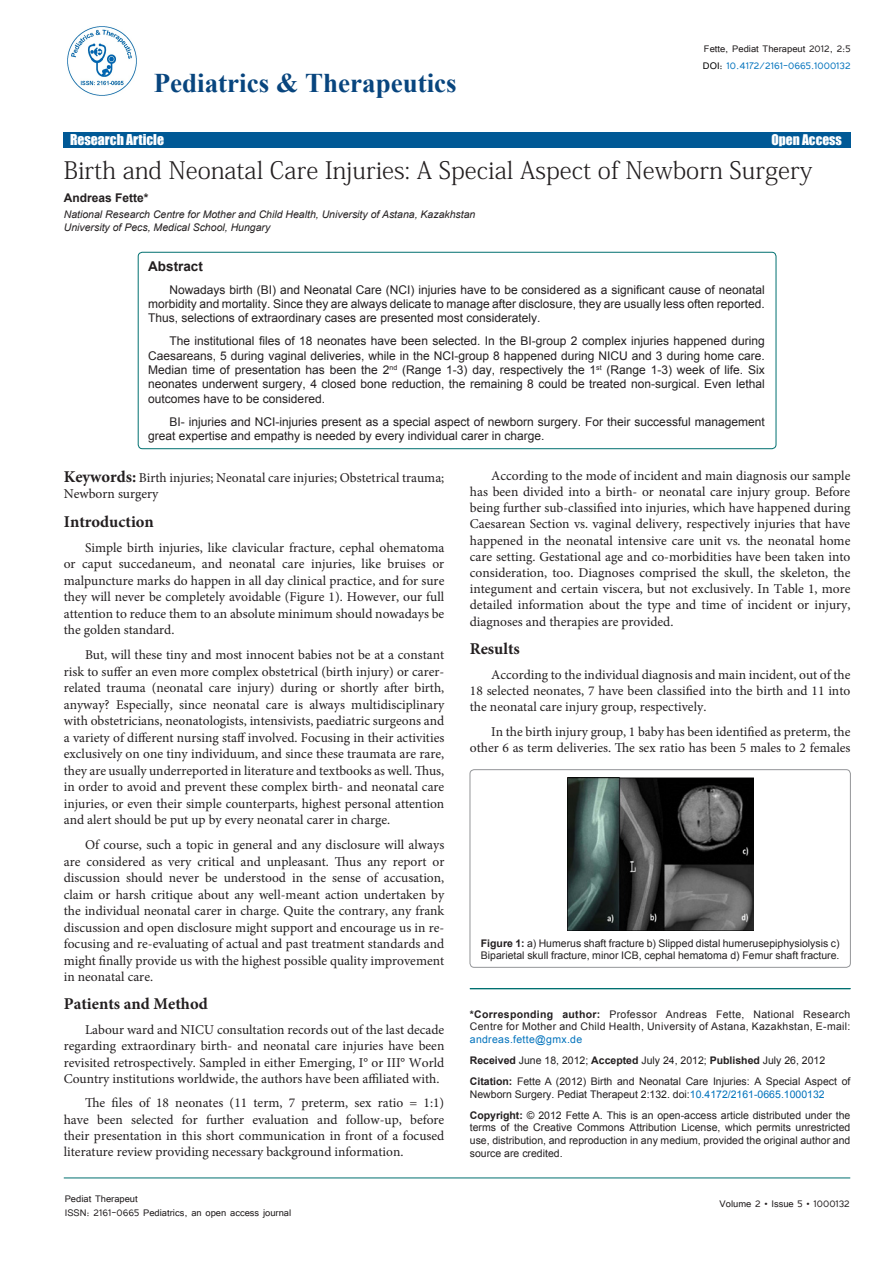
<style>
.page{position:relative;width:893px;height:1263px;background:#fff}
.page>*{position:absolute;margin:0;border:0;box-sizing:border-box;transform-origin:0 0}
.t1{font:700 27px "Times New Roman";color:#08457e}
.t2{font:24px "Adobe Fangsong Std";color:#231f20}
.List_Paragraph{font:700 16.5px "Minion Pro";color:#231f20}
.t3{font:13.8px "Impact";color:#fff}
.List_Paragraph-2{font:13.5px/16.5px "Minion Pro";color:#231f20;text-align:justify}
.t4{font:13.5px "Impact";color:#fff}
.t5{font:700 13.5px "Arial";color:#231f20}
.t6{font:12px/14.4px "Arial";color:#231f20;text-align:justify}
.t7{font:12px/16.6px "Tunga";color:#231f20}
.t8{font:700 12px "Arial";color:#231f20}
.t9{font:10.5px/12.6px "Arial";color:#231f20;text-align:justify}
.t10{font:italic 10.5px "Arial";color:#231f20}
.s1{color:#000}
.s2{color:#0072bc}
.s3{font-weight:700;font-size:16.5px}
.s4{font-weight:700}
</style>
<div class="page">
<div style="left:64px;top:132px;width:787px;height:15px;background:#005996"></div>
<hr style="left:64px;top:1178px;width:786px;height:1px;background:#007070">
<div style="left:138px;top:252px;width:638px;height:197px;border:1px solid #007070;border-radius:4px"></div>
<hr style="left:470px;top:988px;width:380px;height:1px;background:#007070">
<img style="left:567px;top:778px;width:186px;height:153px">
<div style="left:470px;top:770px;width:380px;height:197px;border:1px solid #939598;border-radius:4px"></div>
<img style="left:67px;top:26px;width:70px;height:70px">
<h1 class="t1" style="left:154px;top:64px;width:304px">Pediatrics &amp; Therapeutics</h1>
<p class="t7" style="left:703px;top:40px;width:149px">Fette, Pediat Therapeut 2012, 2:5<br><span class="s1">DOI:</span> <span class="s2">10.4172/2161-0665.1000132</span></p>
<p class="t3" style="left:70px;top:129px;width:96px">Research Article</p>
<p class="t4" style="left:771px;top:129px;width:72px">Open Access</p>
<p class="t2" style="left:64px;top:155px;width:750px">Birth and Neonatal Care Injuries: A Special Aspect of Newborn Surgery</p>
<p class="t8" style="left:64px;top:189px;width:86px">Andreas Fette*</p>
<p class="t10" style="left:64px;top:208px;width:413px">National Research Centre for Mother and Child Health, University of Astana, Kazakhstan</p>
<p class="t10" style="left:64px;top:220px;width:208px">University of Pecs, Medical School, Hungary</p>
<p class="t5" style="left:148px;top:257px;width:56px">Abstract</p>
<p class="t6" style="left:148px;top:282px;width:618px;text-indent:21px">Nowadays birth (BI) and Neonatal Care (NCI) injuries have to be considered as a significant cause of neonatal morbidity and mortality. Since they are always delicate to manage after disclosure, they are usually less often reported.<br>Thus, selections of extraordinary cases are presented most considerately.</p>
<p class="t6" style="left:148px;top:334px;width:618px;text-indent:21px">The institutional files of 18 neonates have been selected. In the BI-group 2 complex injuries happened during Caesareans, 5 during vaginal deliveries, while in the NCI-group 8 happened during NICU and 3 during home care.<br>Median time of presentation has been the 2<sup>nd</sup> (Range 1-3) day, respectively the 1<sup>st</sup> (Range 1-3) week of life. Six neonates underwent surgery, 4 closed bone reduction, the remaining 8 could be treated non-surgical. Even lethal outcomes have to be considered.</p>
<p class="t6" style="left:148px;top:414px;width:618px;text-indent:21px">BI- injuries and NCI-injuries present as a special aspect of newborn surgery. For their successful management great expertise and empathy is needed by every individual carer in charge.</p>
<p class="List_Paragraph-2" style="left:64px;top:470px;width:382px"><span class="s3">Keywords:</span> Birth injuries; Neonatal care injuries; Obstetrical trauma;<br>Newborn surgery</p>
<p class="List_Paragraph" style="left:64px;top:510px;width:92px">Introduction</p>
<p class="List_Paragraph-2" style="left:64px;top:539px;width:382px;text-indent:21px">Simple birth injuries, like clavicular fracture, cephal ohematoma or caput succedaneum, and neonatal care injuries, like bruises or malpuncture marks do happen in all day clinical practice, and for sure they will never be completely avoidable (Figure 1). However, our full attention to reduce them to an absolute minimum should nowadays be the golden standard.</p>
<p class="List_Paragraph-2" style="left:64px;top:646px;width:382px;text-indent:21px">But, will these tiny and most innocent babies not be at a constant risk to suffer an even more complex obstetrical (birth injury) or carer&shy;related trauma (neonatal care injury) during or shortly after birth, anyway? Especially, since neonatal care is always multidisciplinary with obstetricians, neonatologists, intensivists, paediatric surgeons and a variety of different nursing staff involved. Focusing in their activities exclusively on one tiny individuum, and since these traumata are rare, they are usually underreported in literature and textbooks as well. Thus, in order to avoid and prevent these complex birth- and neonatal care injuries, or even their simple counterparts, highest personal attention and alert should be put up by every neonatal carer in charge.</p>
<p class="List_Paragraph-2" style="left:64px;top:836px;width:382px;text-indent:21px">Of course, such a topic in general and any disclosure will always are considered as very critical and unpleasant. Thus any report or discussion should never be understood in the sense of accusation, claim or harsh critique about any well-meant action undertaken by the individual neonatal carer in charge. Quite the contrary, any frank discussion and open disclosure might support and encourage us in re&shy;focusing and re-evaluating of actual and past treatment standards and might finally provide us with the highest possible quality improvement in neonatal care.</p>
<p class="List_Paragraph" style="left:64px;top:992px;width:145px">Patients and Method</p>
<p class="List_Paragraph-2" style="left:64px;top:1022px;width:382px;text-indent:21px">Labour ward and NICU consultation records out of the last decade regarding extraordinary birth- and neonatal care injuries have been revisited retrospectively. Sampled in either Emerging, I° or III° World Country institutions worldwide, the authors have been affiliated with.</p>
<p class="List_Paragraph-2" style="left:64px;top:1095px;width:382px;text-indent:21px">The files of 18 neonates (11 term, 7 preterm, sex ratio = 1:1) have been selected for further evaluation and follow-up, before their presentation in this short communication in front of a focused literature review providing necessary background information.</p>
<p class="t7" style="left:65px;top:1189px;width:75px">Pediat Therapeut</p>
<p class="t7" style="left:65px;top:1203px;width:228px">ISSN: 2161-0665 Pediatrics, an open access journal</p>
<p class="List_Paragraph-2" style="left:470px;top:467px;width:382px;text-indent:21px">According to the mode of incident and main diagnosis our sample has been divided into a birth- or neonatal care injury group. Before being further sub-classified into injuries, which have happened during Caesarean Section vs. vaginal delivery, respectively injuries that have happened in the neonatal intensive care unit vs. the neonatal home care setting. Gestational age and co-morbidities have been taken into consideration, too. Diagnoses comprised the skull, the skeleton, the integument and certain viscera, but not exclusively. In Table 1, more detailed information about the type and time of incident or injury, diagnoses and therapies are provided.</p>
<p class="List_Paragraph" style="left:470px;top:637px;width:52px">Results</p>
<p class="List_Paragraph-2" style="left:470px;top:666px;width:382px;text-indent:21px">According to the individual diagnosis and main incident, out of the 18 selected neonates, 7 have been classified into the birth and 11 into the neonatal care injury group, respectively.</p>
<p class="List_Paragraph-2" style="left:470px;top:723px;width:382px;text-align:right">In the birth injury group, 1 baby has been identified as preterm, the other 6 as term deliveries. The sex ratio has been 5 males to 2 females</p>
<p class="t9" style="left:481px;top:937px;width:360px"><span class="s4">Figure 1:</span> a) Humerus shaft fracture b) Slipped distal humerusepiphysiolysis c)<br>Biparietal skull fracture, minor ICB, cephal hematoma d) Femur shaft fracture.</p>
<p class="t9" style="left:470px;top:1008px;width:382px"><span class="s4">*Corresponding author:</span> Professor Andreas Fette, National Research Centre for Mother and Child Health, University of Astana, Kazakhstan, E-mail: <span class="s2">andreas.fette@gmx.de</span></p>
<p class="t9" style="left:470px;top:1054px;width:357px"><span class="s4">Received</span> June 18, 2012; <span class="s4">Accepted</span> July 24, 2012; <span class="s4">Published</span> July 26, 2012</p>
<p class="t9" style="left:470px;top:1075px;width:382px"><span class="s4">Citation:</span> Fette A (2012) Birth and Neonatal Care Injuries: A Special Aspect of<br>Newborn Surgery. Pediat Therapeut 2:132. doi:<span class="s2">10.4172/2161-0665.1000132</span></p>
<p class="t9" style="left:470px;top:1109px;width:382px"><span class="s4">Copyright:</span> © 2012 Fette A. This is an open-access article distributed under the terms of the Creative Commons Attribution License, which permits unrestricted use, distribution, and reproduction in any medium, provided the original author and source are credited.</p>
<p class="t7" style="left:720px;top:1195px;width:132px">Volume 2 • Issue 5 • 1000132</p>
</div>
